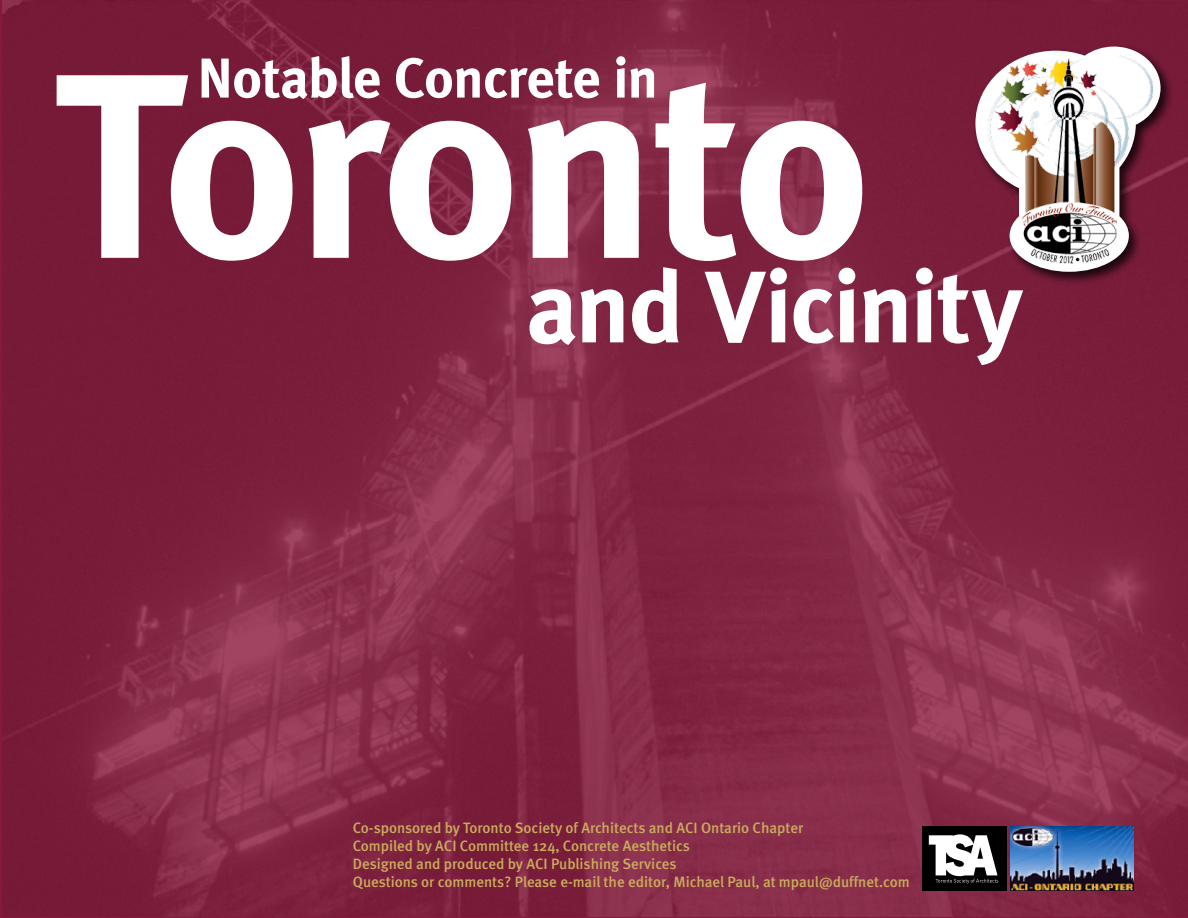
<style>
.page{position:relative;width:1188px;height:918px;background:#fff}
.page>*{position:absolute;margin:0;border:0;box-sizing:border-box;transform-origin:0 0}
.t1{font:700 262.65px "Meta";letter-spacing:-.025em;color:#fff}
.t2{font:700 101.55px "Meta";letter-spacing:-.025em;color:#fff}
.t3{font:700 56.1px "Meta";letter-spacing:-.015em;color:#fff}
.t4{font:500 15px "Meta";color:#cbac5c}
</style>
<div class="page">
<img style="left:2px;top:0;width:1186px;height:917px">
<div style="left:973px;top:44px;width:201px;height:241px;background:#000;opacity:.75"></div>
<svg style="left:975px;top:47px;width:186px;height:225px"></svg>
<img style="left:985px;top:51px;width:171px;height:215px">
<div style="left:922px;top:826px;width:84px;height:65px;background:#000"></div>
<svg style="left:929px;top:834px;width:69px;height:49px"></svg>
<img style="left:1011px;top:826px;width:123px;height:65px">
<p class="t3" style="left:198px;top:45px;width:462px">Notable Concrete in</p>
<p class="t1" style="left:54px;top:10px;width:819px">Toronto</p>
<p class="t2" style="left:526px;top:247px;width:498px">and Vicinity</p>
<p class="t4" style="left:353px;top:820px;width:452px">Co-sponsored by Toronto Society of Architects and ACI Ontario Chapter</p>
<p class="t4" style="left:353px;top:838px;width:339px">Compiled by ACI Committee 124, Concrete Aesthetics</p>
<p class="t4" style="left:353px;top:856px;width:325px">Designed and produced by ACI Publishing Services</p>
<p class="t4" style="left:353px;top:874px;width:559px">Questions or comments? Please e-mail the editor, Michael Paul, at mpaul@duffnet.com</p>
</div>
